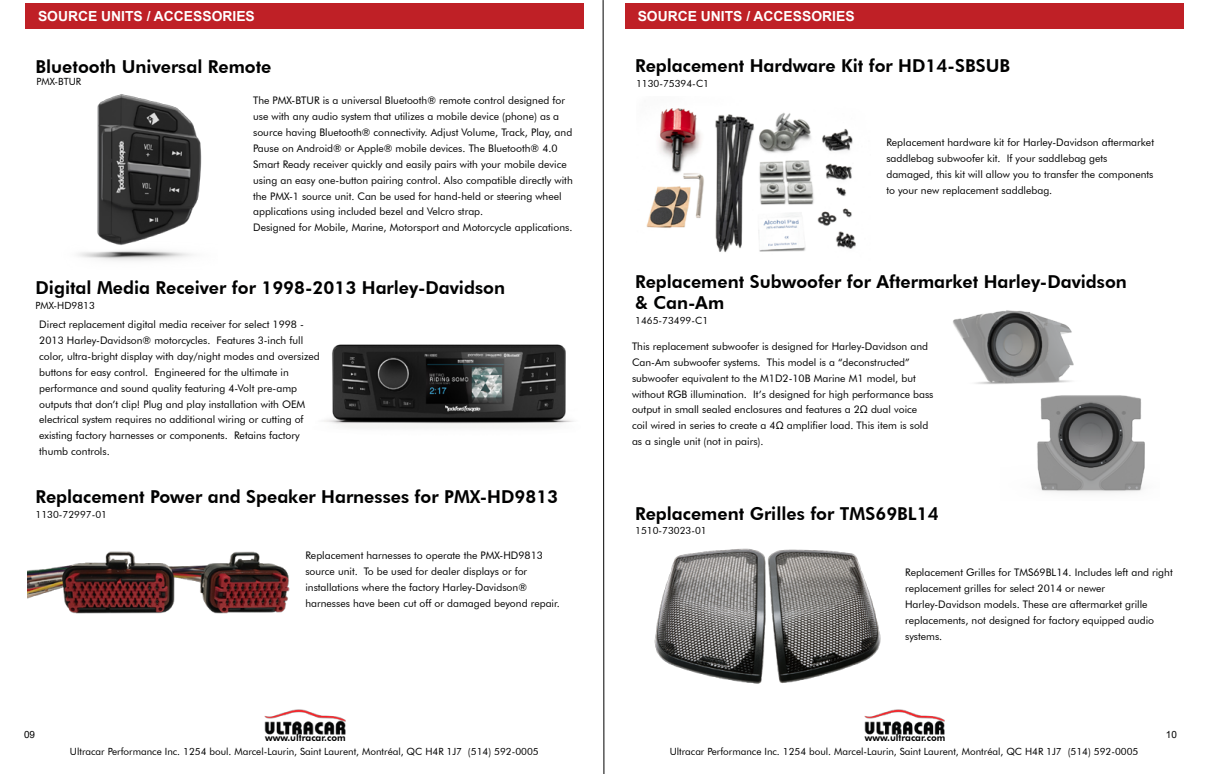
<style>
.page{position:relative;width:1207px;height:774px;background:#fff}
.page>*{position:absolute;margin:0;border:0;box-sizing:border-box;transform-origin:0 0}
.t1{font:800 17.8px/21.4px "Futura BT";color:#000101}
.t2{font:700 13.9px "Arial";color:#fff}
.t3{font:10.4px/15.9px "Futura BT";color:#000101}
.t4{font:9.9px "Futura BT";color:#000101}
.t5{font:9.9px "Arial";color:#000}
.t6{font:9.9px "Arial";color:#000}
.t7{font:800 9.4px "Futura BT";color:#000101}
</style>
<div class="page">
<img style="left:646px;top:108px;width:210px;height:144px">
<div style="left:625px;top:3px;width:558px;height:26px;background:#bf2026"></div>
<img style="left:864px;top:710px;width:81px;height:25px">
<img style="left:953px;top:310px;width:192px;height:183px">
<img style="left:654px;top:548px;width:227px;height:136px">
<img style="left:78px;top:94px;width:124px;height:167px">
<div style="left:26px;top:3px;width:558px;height:26px;background:#bf2026"></div>
<img style="left:264px;top:710px;width:81px;height:25px">
<img style="left:324px;top:344px;width:250px;height:84px">
<img style="left:27px;top:551px;width:263px;height:63px">
<svg style="left:602px;top:0;width:2px;height:774px"></svg>
<h2 class="t2" style="left:38px;top:6px;width:218px">SOURCE UNITS / ACCESSORIES</h2>
<h1 class="t1" style="left:36px;top:56px;width:237px">Bluetooth Universal Remote</h1>
<p class="t4" style="left:36px;top:75px;width:46px">PMX-BTUR</p>
<p class="t3" style="left:253px;top:93px;width:321px">The PMX-BTUR is a universal Bluetooth® remote control designed for use with any audio system that utilizes a mobile device (phone) as a source having Bluetooth® connectivity. Adjust Volume, Track, Play, and Pause on Android® or Apple® mobile devices. The Bluetooth® 4.0<br>Smart Ready receiver quickly and easily pairs with your mobile device using an easy one-button pairing control. Also compatible directly with the PMX-1 source unit. Can be used for hand-held or steering wheel applications using included bezel and Velcro strap.<br>Designed for Mobile, Marine, Motorsport and Motorcycle applications.</p>
<h1 class="t1" style="left:36px;top:276px;width:471px">Digital Media Receiver for 1998-2013 Harley-Davidson</h1>
<p class="t4" style="left:36px;top:299px;width:61px">PMX-HD9813</p>
<p class="t3" style="left:39px;top:316px;width:282px">Direct replacement digital media receiver for select 1998 - 2013 Harley-Davidson® motorcycles. Features 3-inch full color, ultra-bright display with day/night modes and oversized buttons for easy control. Engineered for the ultimate in performance and sound quality featuring 4-Volt pre-amp outputs that don’t clip! Plug and play installation with OEM electrical system requires no additional wiring or cutting of existing factory harnesses or components. Retains factory thumb controls.</p>
<h1 class="t1" style="left:36px;top:486px;width:524px">Replacement Power and Speaker Harnesses for PMX-HD9813</h1>
<p class="t4" style="left:36px;top:508px;width:73px">1130-72997-01</p>
<p class="t3" style="left:305px;top:548px;width:256px">Replacement harnesses to operate the PMX-HD9813 source unit. To be used for dealer displays or for installations where the factory Harley-Davidson® harnesses have been cut off or damaged beyond repair.</p>
<p class="t6" style="left:24px;top:728px;width:13px">09</p>
<p class="t7" style="left:265px;top:732px;width:82px">www.ultracar.com</p>
<p class="t4" style="left:70px;top:745px;width:470px">Ultracar Performance Inc. 1254 boul. Marcel-Laurin, Saint Laurent, Montréal, QC H4R 1J7 (514) 592-0005</p>
<h2 class="t2" style="left:638px;top:6px;width:218px">SOURCE UNITS / ACCESSORIES</h2>
<h1 class="t1" style="left:635px;top:55px;width:377px">Replacement Hardware Kit for HD14-SBSUB</h1>
<p class="t4" style="left:636px;top:77px;width:75px">1130-75394-C1</p>
<p class="t3" style="left:886px;top:134px;width:269px">Replacement hardware kit for Harley-Davidson aftermarket saddlebag subwoofer kit. If your saddlebag gets damaged, this kit will allow you to transfer the components to your new replacement saddlebag.</p>
<h1 class="t1" style="left:635px;top:271px;width:493px">Replacement Subwoofer for Aftermarket Harley-Davidson &amp; Can-Am</h1>
<p class="t4" style="left:635px;top:314px;width:75px">1465-73499-C1</p>
<p class="t3" style="left:632px;top:338px;width:303px">This replacement subwoofer is designed for Harley-Davidson and Can-Am subwoofer systems. This model is a “deconstructed” subwoofer equivalent to the M1D2-10B Marine M1 model, but without RGB illumination. It’s designed for high performance bass output in small sealed enclosures and features a 2Ω dual voice coil wired in series to create a 4Ω amplifier load. This item is sold as a single unit (not in pairs).</p>
<h1 class="t1" style="left:635px;top:502px;width:305px">Replacement Grilles for TMS69BL14</h1>
<p class="t4" style="left:635px;top:525px;width:73px">1510-73023-01</p>
<p class="t3" style="left:905px;top:564px;width:269px">Replacement Grilles for TMS69BL14. Includes left and right replacement grilles for select 2014 or newer Harley-Davidson models. These are aftermarket grille replacements, not designed for factory equipped audio systems.</p>
<p class="t7" style="left:865px;top:732px;width:82px">www.ultracar.com</p>
<p class="t5" style="left:1166px;top:728px;width:13px">10</p>
<p class="t4" style="left:670px;top:745px;width:470px">Ultracar Performance Inc. 1254 boul. Marcel-Laurin, Saint Laurent, Montréal, QC H4R 1J7 (514) 592-0005</p>
</div>
